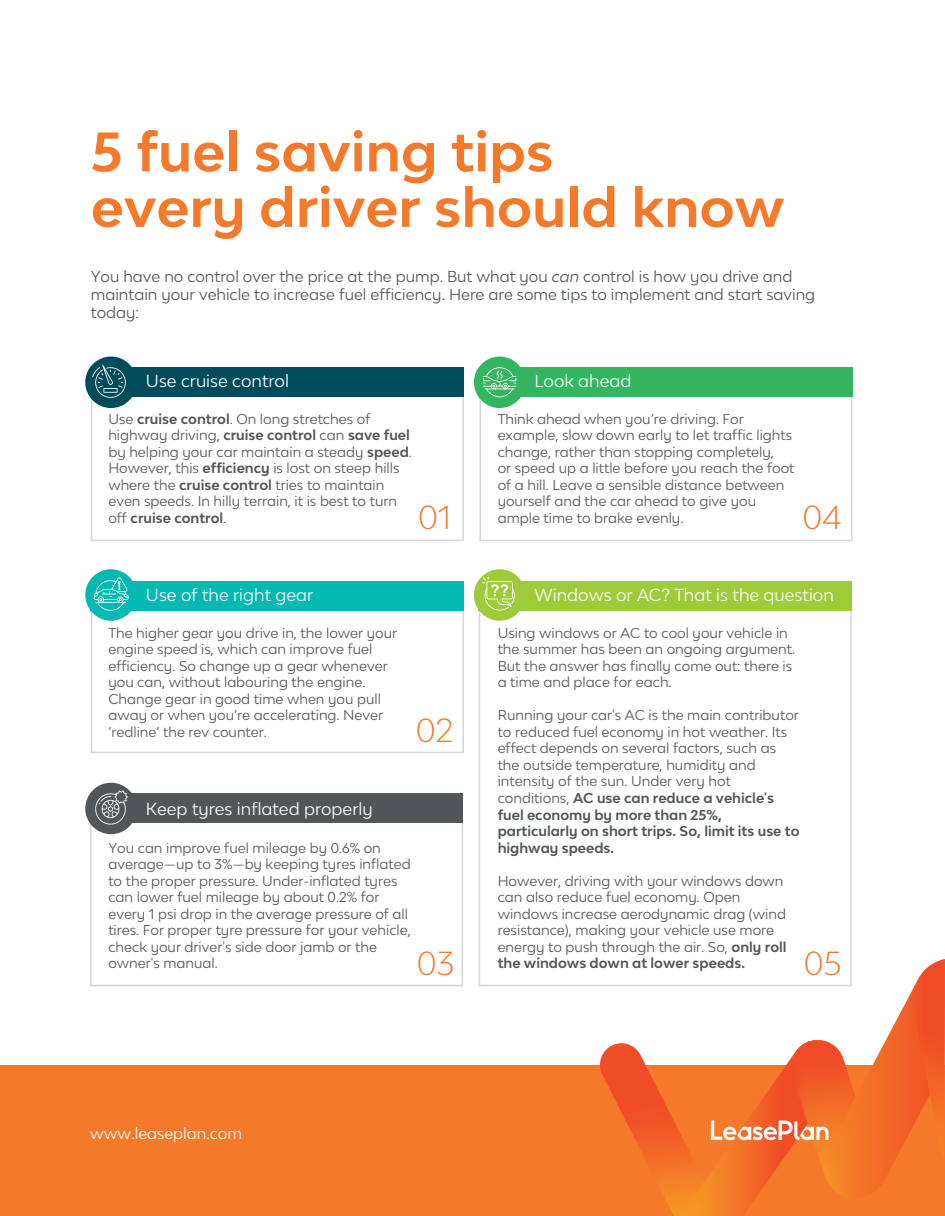
<style>
.page{position:relative;width:945px;height:1216px;background:#fff}
.page>*{position:absolute;margin:0;border:0;box-sizing:border-box;transform-origin:0 0}
.t1{font:700 52.5px/55.5px "Lease Plan";color:#f4792a}
.t2{font:300 31.5px "Lease Plan";color:#f4792a}
.t3{font:16.5px "Lease Plan";color:#fff}
.t4{font:15px/18px "Lease Plan";color:#515659}
.t5{font:15px "Lease Plan";color:#fff}
.t6{font:13.5px/16.5px "Lease Plan";color:#515659}
.s1{font-style:italic}
.s2{font-weight:700}
</style>
<div class="page">
<div style="left:0;top:1065px;width:945px;height:150px;background:#f4792a"></div>
<svg style="left:597px;top:959px;width:348px;height:256px"></svg>
<svg style="left:91px;top:610px;width:373px;height:143px"></svg>
<div style="left:91px;top:581px;width:373px;height:29px;background:#03b9b1"></div>
<div style="left:85px;top:569px;width:52px;height:51px;background:#03b9b1;border-radius:50%"></div>
<img style="left:89px;top:574px;width:42px;height:43px">
<svg style="left:479px;top:610px;width:373px;height:376px"></svg>
<div style="left:479px;top:581px;width:373px;height:29px;background:#9ecb3a"></div>
<div style="left:474px;top:569px;width:51px;height:51px;background:#9ecb3a;border-radius:50%"></div>
<svg style="left:482px;top:577px;width:33px;height:33px"></svg>
<svg style="left:90px;top:822px;width:373px;height:164px"></svg>
<div style="left:92px;top:793px;width:371px;height:29px;background:#515659"></div>
<div style="left:85px;top:782px;width:52px;height:52px;background:#515659;border-radius:50%"></div>
<img style="left:89px;top:788px;width:42px;height:42px">
<svg style="left:91px;top:396px;width:373px;height:145px"></svg>
<div style="left:91px;top:367px;width:373px;height:29px;background:#004b5c"></div>
<div style="left:85px;top:356px;width:52px;height:52px;background:#004b5c;border-radius:50%"></div>
<img style="left:90px;top:362px;width:42px;height:42px">
<svg style="left:479px;top:396px;width:374px;height:145px"></svg>
<div style="left:479px;top:367px;width:374px;height:29px;background:#34b55f"></div>
<div style="left:474px;top:356px;width:51px;height:52px;background:#34b55f;border-radius:50%"></div>
<svg style="left:483px;top:367px;width:33px;height:30px"></svg>
<h1 class="t1" style="left:91px;top:123px;width:695px">5 fuel saving tips<br>every driver should know</h1>
<p class="t4" style="left:91px;top:267px;width:726px">You have no control over the price at the pump. But what you <span class="s1">can</span> control is how you drive and maintain your vehicle to increase fuel efficiency. Here are some tips to implement and start saving today:</p>
<p class="t3" style="left:146px;top:370px;width:145px">Use cruise control</p>
<p class="t6" style="left:108px;top:410px;width:305px">Use <span class="s2">cruise control</span>. On long stretches of highway driving, <span class="s2">cruise control</span> can <span class="s2">save fuel </span>by helping your car maintain a steady <span class="s2">speed</span>.<br>However, this <span class="s2">efficiency</span> is lost on steep hills where the <span class="s2">cruise control</span> tries to maintain even speeds. In hilly terrain, it is best to turn off <span class="s2">cruise control</span>.</p>
<h2 class="t2" style="left:418px;top:497px;width:34px">01</h2>
<p class="t3" style="left:146px;top:584px;width:169px">Use of the right gear</p>
<p class="t6" style="left:108px;top:624px;width:290px">The higher gear you drive in, the lower your engine speed is, which can improve fuel efficiency. So change up a gear whenever you can, without labouring the engine.<br>Change gear in good time when you pull away or when you’re accelerating. Never ‘redline’ the rev counter.</p>
<h2 class="t2" style="left:416px;top:710px;width:39px">02</h2>
<p class="t3" style="left:146px;top:797px;width:228px">Keep tyres inflated properly</p>
<p class="t6" style="left:108px;top:839px;width:304px">You can improve fuel mileage by 0.6% on average—up to 3%—by keeping tyres inflated to the proper pressure. Under-inflated tyres can lower fuel mileage by about 0.2% for every 1 psi drop in the average pressure of all tires. For proper tyre pressure for your vehicle, check your driver's side door jamb or the owner's manual.</p>
<h2 class="t2" style="left:417px;top:943px;width:39px">03</h2>
<p class="t3" style="left:535px;top:370px;width:98px">Look ahead</p>
<p class="t6" style="left:498px;top:410px;width:298px">Think ahead when you’re driving. For example, slow down early to let traffic lights change, rather than stopping completely,<br>or speed up a little before you reach the foot of a hill. Leave a sensible distance between yourself and the car ahead to give you ample time to brake evenly.</p>
<h2 class="t2" style="left:802px;top:497px;width:41px">04</h2>
<p class="t3" style="left:535px;top:584px;width:301px">Windows or AC? That is the question</p>
<p class="t6" style="left:498px;top:624px;width:299px">Using windows or AC to cool your vehicle in the summer has been an ongoing argument.<br>But the answer has finally come out: there is a time and place for each.</p>
<p class="t6" style="left:498px;top:707px;width:303px">Running your car's AC is the main contributor to reduced fuel economy in hot weather. Its effect depends on several factors, such as the outside temperature, humidity and intensity of the sun. Under very hot conditions, <span class="s2">AC use can reduce a vehicle's fuel economy by more than 25%, particularly on short trips. So, limit its use to highway speeds.</span></p>
<p class="t6" style="left:498px;top:872px;width:290px">However, driving with your windows down can also reduce fuel economy. Open windows increase aerodynamic drag (wind resistance), making your vehicle use more energy to push through the air. So, <span class="s2">only roll the windows down at lower speeds.</span></p>
<h2 class="t2" style="left:804px;top:943px;width:40px">05</h2>
<p class="t5" style="left:90px;top:1124px;width:153px">www.leaseplan.com</p>
</div>
